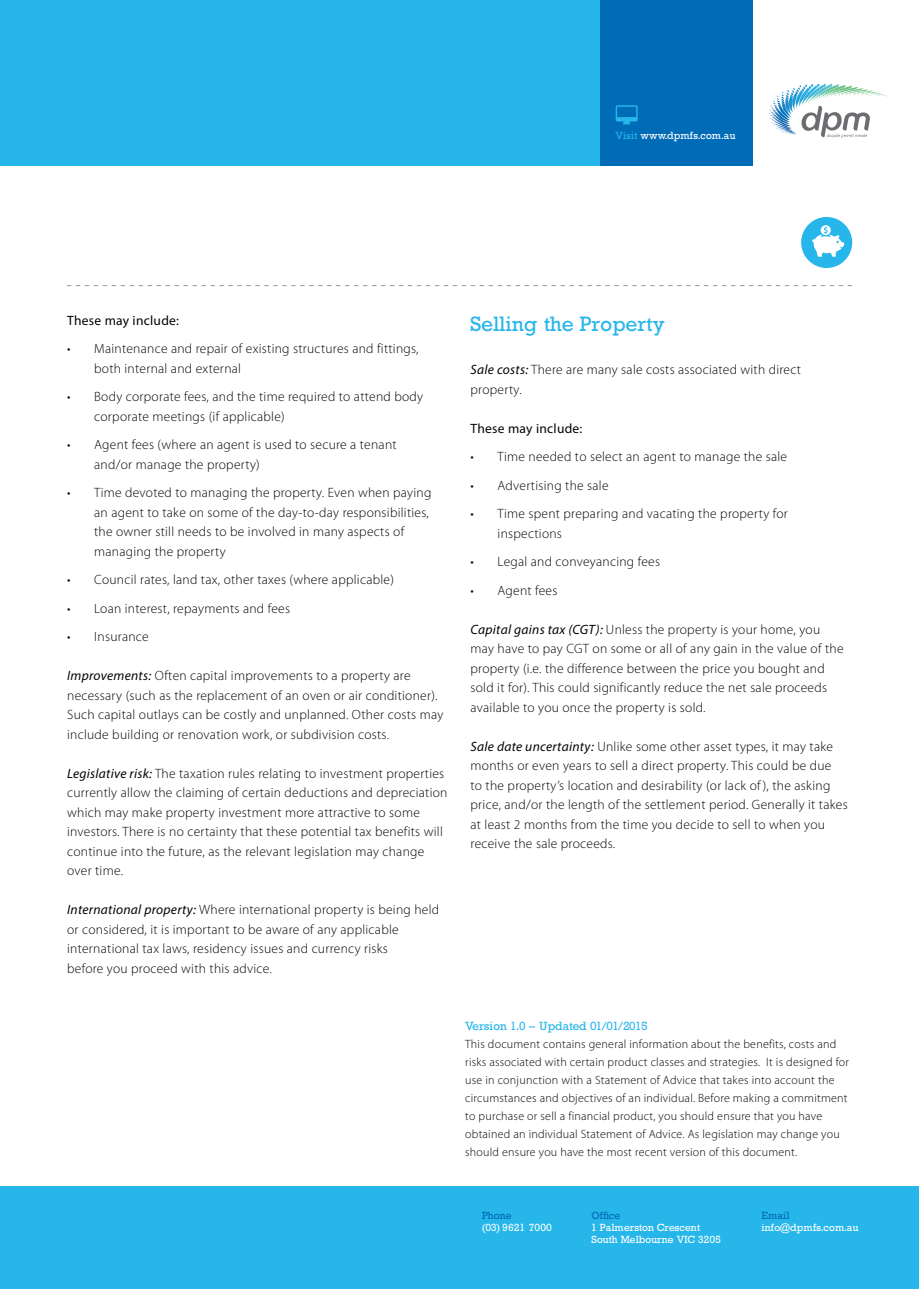
<style>
.page{position:relative;width:919px;height:1289px;background:#fff}
.page>*{position:absolute;margin:0;border:0;box-sizing:border-box;transform-origin:0 0}
.t1{font:21px "Astute S Si";letter-spacing:.01em;color:#26b6ea}
.t2{font:300 13.5px/19.5px "Myriad Pro";letter-spacing:.02em;color:#040503}
.t3{font:13.5px "Myriad Pro";letter-spacing:.02em;color:#040503}
.t4{font:300 12px/18px "Myriad Pro";letter-spacing:.02em;color:#040503}
.t5{font:10.5px/12px "Astute S Si";letter-spacing:.01em;color:#fff}
.t6{font:10.5px/12px "Astute S Si";letter-spacing:.06em;color:#fff}
.t7{font:10.5px "Astute S Si";letter-spacing:.01em;color:#006bb6}
.s1{color:#26b6ea}
.s2{font-weight:400;font-style:italic}
.s3{font-family:"Astute S Si";font-weight:400;color:#26b6ea}
.s4{color:#006bb6}
</style>
<div class="page">
<svg style="left:67px;top:285px;width:785px;height:1px"></svg>
<div style="left:801px;top:217px;width:51px;height:51px;background:#26b6ea;border-radius:50%"></div>
<svg style="left:812px;top:225px;width:32px;height:32px"></svg>
<div style="left:0;top:1186px;width:918px;height:102px;background:#26b6ea"></div>
<svg style="left:801px;top:106px;width:68px;height:32px"></svg>
<svg style="left:807px;top:84px;width:24px;height:15px"></svg>
<div style="left:600px;top:0;width:153px;height:166px;background:#006bb6"></div>
<div style="left:0;top:0;width:600px;height:166px;background:#26b6ea"></div>
<svg style="left:615px;top:105px;width:22px;height:19px"></svg>
<p class="t5" style="left:615px;top:129px;width:121px"><span class="s1">Visit</span> www.dpmfs.com.au</p>
<p class="t3" style="left:67px;top:313px;width:113px">These may include:</p>
<p class="t2" style="left:94px;top:339px;width:326px;text-indent:-27px">• Maintenance and repair of existing structures and fittings, both internal and external</p>
<p class="t2" style="left:94px;top:387px;width:330px;text-indent:-27px">• Body corporate fees, and the time required to attend body corporate meetings (if applicable)</p>
<p class="t2" style="left:94px;top:435px;width:304px;text-indent:-27px">• Agent fees (where an agent is used to secure a tenant and/or manage the property)</p>
<p class="t2" style="left:94px;top:483px;width:338px;text-indent:-27px">• Time devoted to managing the property. Even when paying an agent to take on some of the day-to-day responsibilities, the owner still needs to be involved in many aspects of managing the property</p>
<p class="t2" style="left:67px;top:570px;width:328px">• Council rates, land tax, other taxes (where applicable)</p>
<p class="t2" style="left:67px;top:598px;width:224px">• Loan interest, repayments and fees</p>
<p class="t2" style="left:67px;top:627px;width:83px">• Insurance</p>
<p class="t2" style="left:67px;top:666px;width:378px"><span class="s2">Improvements:</span> Often capital improvements to a property are necessary (such as the replacement of an oven or air conditioner).<br>Such capital outlays can be costly and unplanned. Other costs may include building or renovation work, or subdivision costs.</p>
<p class="t2" style="left:67px;top:763px;width:382px"><span class="s2">Legislative risk:</span> The taxation rules relating to investment properties currently allow the claiming of certain deductions and depreciation which may make property investment more attractive to some investors. There is no certainty that these potential tax benefits will continue into the future, as the relevant legislation may change over time.</p>
<p class="t2" style="left:67px;top:900px;width:373px"><span class="s2">International property:</span> Where international property is being held or considered, it is important to be aware of any applicable international tax laws, residency issues and currency risks<br>before you proceed with this advice.</p>
<p class="t1" style="left:470px;top:311px;width:196px">Selling the Property</p>
<p class="t2" style="left:470px;top:360px;width:332px"><span class="s2">Sale costs:</span> There are many sale costs associated with direct</p>
<p class="t2" style="left:470px;top:379px;width:53px">property.</p>
<p class="t3" style="left:470px;top:421px;width:113px">These may include:</p>
<p class="t2" style="left:470px;top:447px;width:318px">• Time needed to select an agent to manage the sale</p>
<p class="t2" style="left:470px;top:475px;width:139px">• Advertising the sale</p>
<p class="t2" style="left:497px;top:504px;width:292px;text-indent:-27px">• Time spent preparing and vacating the property for inspections</p>
<p class="t2" style="left:470px;top:552px;width:191px">• Legal and conveyancing fees</p>
<p class="t2" style="left:470px;top:580px;width:88px">• Agent fees</p>
<p class="t2" style="left:470px;top:619px;width:374px"><span class="s2">Capital gains tax (CGT):</span> Unless the property is your home, you may have to pay CGT on some or all of any gain in the value of the property (i.e. the difference between the price you bought and sold it for). This could significantly reduce the net sale proceeds available to you once the property is sold.</p>
<p class="t2" style="left:470px;top:736px;width:379px"><span class="s2">Sale date uncertainty:</span> Unlike some other asset types, it may take months or even years to sell a direct property. This could be due<br>to the property’s location and desirability (or lack of ), the asking price, and/or the length of the settlement period. Generally it takes at least 2 months from the time you decide to sell to when you receive the sale proceeds.</p>
<p class="t4" style="left:465px;top:1017px;width:385px"><span class="s3">Version 1.0 – Updated 01/01/2015<br></span>This document contains general information about the benefits, costs and risks associated with certain product classes and strategies. It is designed for use in conjunction with a Statement of Advice that takes into account the circumstances and objectives of an individual. Before making a commitment to purchase or sell a financial product, you should ensure that you have obtained an individual Statement of Advice. As legislation may change you should ensure you have the most recent version of this document.</p>
<p class="t6" style="left:482px;top:1208px;width:71px"><span class="s4">Phone<br></span>(03) 9621 7000</p>
<p class="t5" style="left:591px;top:1208px;width:110px"><span class="s4">Office<br></span>1 Palmerston Crescent</p>
<p class="t5" style="left:591px;top:1232px;width:130px">South Melbourne VIC 3205</p>
<p class="t7" style="left:761px;top:1208px;width:30px">Email</p>
<p class="t5" style="left:761px;top:1220px;width:98px">info@dpmfs.com.au</p>
</div>
